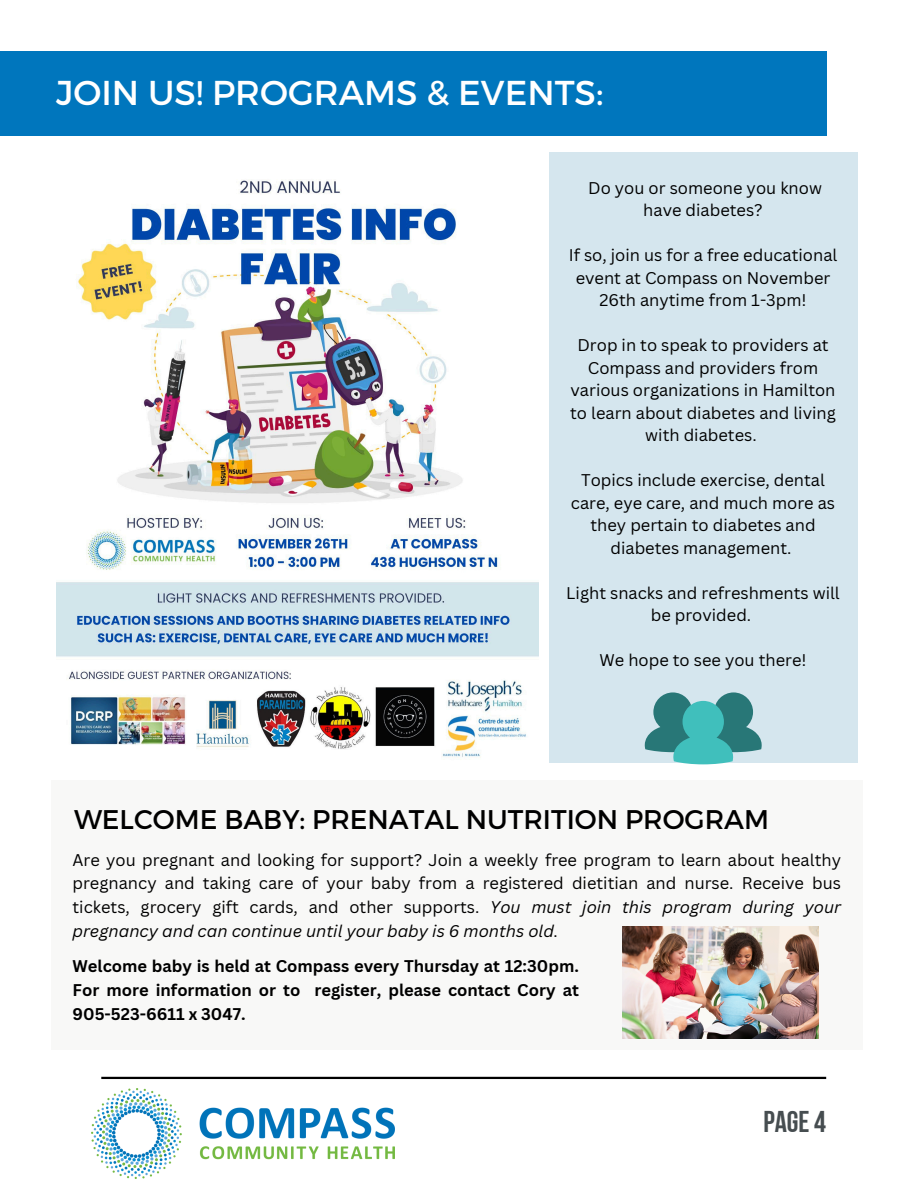
<style>
.page{position:relative;width:918px;height:1188px;background:#fff}
.page>*{position:absolute;margin:0;border:0;box-sizing:border-box;transform-origin:0 0}
.t1{font:34.5px "Montserrat";color:#fff}
.t2{font:30px "Bebas Neue Cyrillic";color:#464d50}
.t3{font:27px "Montserrat";color:#000}
.t4{font:16.5px/22.5px "Canva Sans";color:#000;text-align:center}
.t5{font:700 16.5px/23.7px "Canva Sans";color:#000;text-align:justify}
.s1{font-style:italic}
</style>
<div class="page">
<img style="left:92px;top:1088px;width:302px;height:90px">
<hr style="left:101px;top:1077px;width:725px;height:2px;background:#000">
<div style="left:0;top:51px;width:826px;height:85px;background:#0076bd"></div>
<img style="left:56px;top:179px;width:483px;height:579px">
<div style="left:549px;top:153px;width:308px;height:610px;background:#d5e6ee"></div>
<svg style="left:645px;top:692px;width:117px;height:72px"></svg>
<div style="left:51px;top:781px;width:812px;height:269px;background:#f4f4f3"></div>
<img style="left:623px;top:926px;width:196px;height:113px">
<p class="t1" style="left:56px;top:71px;width:549px">JOIN US! PROGRAMS &amp; EVENTS:</p>
<p class="t4" style="left:588px;top:176px;width:235px">Do you or someone you know have diabetes?</p>
<p class="t4" style="left:569px;top:244px;width:270px">If so, join us for a free educational event at Compass on November<br>26th anytime from 1-3pm!</p>
<p class="t4" style="left:570px;top:334px;width:267px">Drop in to speak to providers at<br>Compass and providers from various organizations in Hamilton to learn about diabetes and living with diabetes.</p>
<p class="t4" style="left:571px;top:469px;width:266px">Topics include exercise, dental care, eye care, and much more as they pertain to diabetes and diabetes management.</p>
<p class="t4" style="left:566px;top:581px;width:275px">Light snacks and refreshments will be provided.</p>
<h3 class="t4" style="left:599px;top:649px;width:209px">We hope to see you there!</h3>
<p class="t3" style="left:74px;top:801px;width:697px">WELCOME BABY: PRENATAL NUTRITION PROGRAM</p>
<p class="t4" style="left:73px;top:847px;width:770px;line-height:23.7px;text-align:justify">Are you pregnant and looking for support? Join a weekly free program to learn about healthy pregnancy and taking care of your baby from a registered dietitian and nurse. Receive bus tickets, grocery gift cards, and other supports. <span class="s1">You must join this program during your pregnancy and can continue until your baby is 6 months old.</span></p>
<h4 class="t5" style="left:73px;top:954px;width:508px">Welcome baby is held at Compass every Thursday at 12:30pm.<br>For more information or to register, please contact Cory at 905-523-6611 x 3047.</h4>
<p class="t2" style="left:763px;top:1109px;width:64px">PAGE4</p>
</div>
